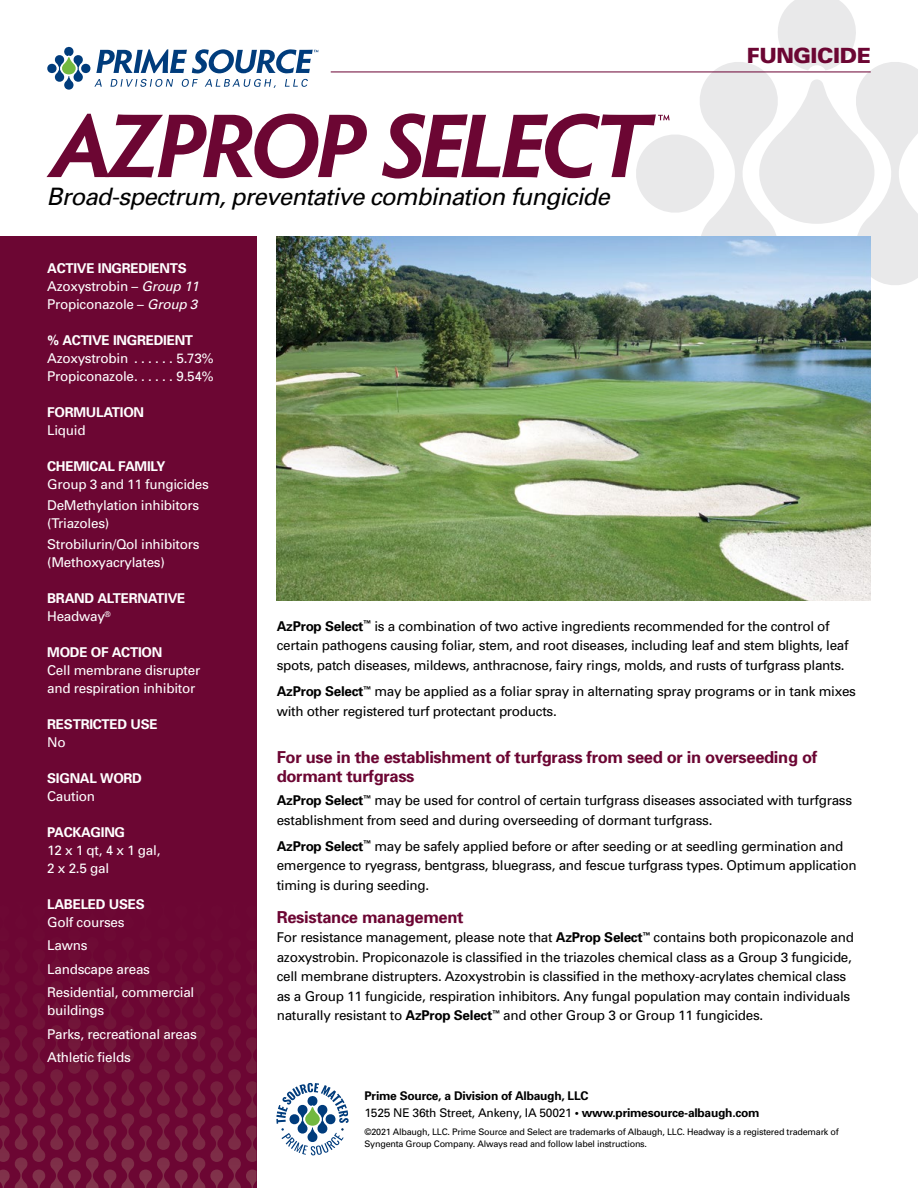
<style>
.page{position:relative;width:918px;height:1188px;background:#fff}
.page>*{position:absolute;margin:0;border:0;box-sizing:border-box;transform-origin:0 0}
.t1{font:italic 24px "Univers";letter-spacing:-.03em;color:#000}
.t2{font:900 21px "Univers";letter-spacing:-.02em;color:#6c0633}
.t3{font:700 16.5px/19.5px "Univers";letter-spacing:-.02em;color:#6c0633}
.t4{font:13.5px/19.5px "Univers";letter-spacing:-.02em;color:#000}
.t5{font:13.5px/23.4px "Univers";letter-spacing:-.02em;color:#fff}
.t6{font:700 13.5px/18px "Univers";letter-spacing:-.02em;color:#fff}
.t7{font:700 12px/16.5px "Univers";letter-spacing:-.02em;color:#000}
.t8{font:9px/12px "Univers";letter-spacing:-.025em;color:#000}
.s1{font-weight:700}
.s2{font-style:italic}
.s3{font-weight:400}
</style>
<div class="page">
<svg style="left:47px;top:47px;width:271px;height:43px"></svg>
<div style="left:0;top:236px;width:256px;height:952px;background:#6c0633"></div>
<svg style="left:0;top:988px;width:256px;height:200px"></svg>
<img style="left:277px;top:236px;width:594px;height:365px">
<svg style="left:382px;top:0;width:536px;height:351px"></svg>
<svg style="left:47px;top:114px;width:320px;height:64px"></svg>
<hr style="left:331px;top:72px;width:540px;height:1px;background:#6a0032">
<svg style="left:276px;top:1083px;width:73px;height:72px"></svg>
<h1 class="t1" style="left:46px;top:182px;width:565px">Broad-spectrum, preventative combination fungicide</h1>
<h2 class="t2" style="left:747px;top:42px;width:125px">FUNGICIDE</h2>
<p class="t5" style="left:47px;top:259px;width:153px;line-height:18px"><span class="s1">ACTIVE INGREDIENTS<br></span>Azoxystrobin – <span class="s2">Group 11<br></span>Propiconazole – <span class="s2">Group 3</span></p>
<p class="t6" style="left:47px;top:330px;width:147px">% ACTIVE INGREDIENT</p>
<p class="t5" style="left:47px;top:346px;width:85px">Azoxystrobin .......</p>
<p class="t5" style="left:177px;top:346px;width:39px">5.73%</p>
<p class="t5" style="left:47px;top:364px;width:92px">Propiconazole ......</p>
<p class="t5" style="left:177px;top:364px;width:39px">9.54%</p>
<p class="t6" style="left:47px;top:402px;width:98px">FORMULATION</p>
<p class="t5" style="left:47px;top:418px;width:40px">Liquid</p>
<p class="t6" style="left:47px;top:456px;width:120px">CHEMICAL FAMILY</p>
<p class="t5" style="left:47px;top:473px;width:163px;line-height:21.3px">Group 3 and 11 fungicides<br>DeMethylation inhibitors</p>
<p class="t5" style="left:47px;top:512px;width:154px;line-height:21.3px">(Triazoles)<br>Strobilurin/Qol inhibitors</p>
<p class="t5" style="left:47px;top:550px;width:119px">(Methoxyacrylates)</p>
<p class="t6" style="left:47px;top:589px;width:140px">BRAND ALTERNATIVE<br><span class="s3">Headway</span><sup>®</sup></p>
<p class="t6" style="left:47px;top:643px;width:117px">MODE OF ACTION</p>
<p class="t5" style="left:47px;top:661px;width:155px;line-height:18px">Cell membrane disrupter and respiration inhibitor</p>
<p class="t6" style="left:47px;top:715px;width:112px">RESTRICTED USE</p>
<p class="t5" style="left:47px;top:730px;width:20px">No</p>
<p class="t6" style="left:47px;top:769px;width:96px">SIGNAL WORD</p>
<p class="t5" style="left:47px;top:784px;width:49px">Caution</p>
<p class="t6" style="left:47px;top:823px;width:79px">PACKAGING</p>
<p class="t5" style="left:47px;top:841px;width:115px;line-height:18px">12 x 1 qt, 4 x 1 gal,<br>2 x 2.5 gal</p>
<p class="t6" style="left:47px;top:895px;width:99px">LABELED USES</p>
<p class="t5" style="left:47px;top:910px;width:149px">Golf courses<br>Lawns<br>Landscape areas<br>Residential, commercial</p>
<p class="t5" style="left:47px;top:999px;width:151px">buildings<br>Parks, recreational areas<br>Athletic fields</p>
<p class="t4" style="left:277px;top:616px;width:573px"><span class="s1">AzProp Select</span><sup>™</sup> is a combination of two active ingredients recommended for the control of certain pathogens causing foliar, stem, and root diseases, including leaf and stem blights, leaf spots, patch diseases, mildews, anthracnose, fairy rings, molds, and rusts of turfgrass plants.</p>
<p class="t4" style="left:277px;top:681px;width:581px"><span class="s1">AzProp Select</span><sup>™</sup> may be applied as a foliar spray in alternating spray programs or in tank mixes with other registered turf protectant products.</p>
<p class="t3" style="left:277px;top:747px;width:542px">For use in the establishment of turfgrass from seed or in overseeding of dormant turfgrass</p>
<p class="t4" style="left:277px;top:790px;width:577px"><span class="s1">AzProp Select</span><sup>™</sup> may be used for control of certain turfgrass diseases associated with turfgrass establishment from seed and during overseeding of dormant turfgrass.</p>
<p class="t4" style="left:277px;top:836px;width:582px"><span class="s1">AzProp Select</span><sup>™</sup> may be safely applied before or after seeding or at seedling germination and emergence to ryegrass, bentgrass, bluegrass, and fescue turfgrass types. Optimum application timing is during seeding.</p>
<p class="t3" style="left:277px;top:907px;width:188px">Resistance management</p>
<p class="t4" style="left:277px;top:928px;width:579px">For resistance management, please note that <span class="s1">AzProp Select</span><sup>™</sup> contains both propiconazole and azoxystrobin. Propiconazole is classified in the triazoles chemical class as a Group 3 fungicide, cell membrane distrupters. Azoxystrobin is classified in the methoxy-acrylates chemical class as a Group 11 fungicide, respiration inhibitors. Any fungal population may contain individuals naturally resistant to <span class="s1">AzProp Select</span><sup>™</sup> and other Group 3 or Group 11 fungicides.</p>
<p class="t7" style="left:364px;top:1087px;width:397px">Prime Source, a Division of Albaugh, LLC<br><span class="s3">1525 NE 36th Street, Ankeny, IA 50021</span> • www.primesource-albaugh.com</p>
<p class="t8" style="left:364px;top:1126px;width:476px">©2021 Albaugh, LLC. Prime Source and Select are trademarks of Albaugh, LLC. Headway is a registered trademark of<br>Syngenta Group Company. Always read and follow label instructions.</p>
</div>
